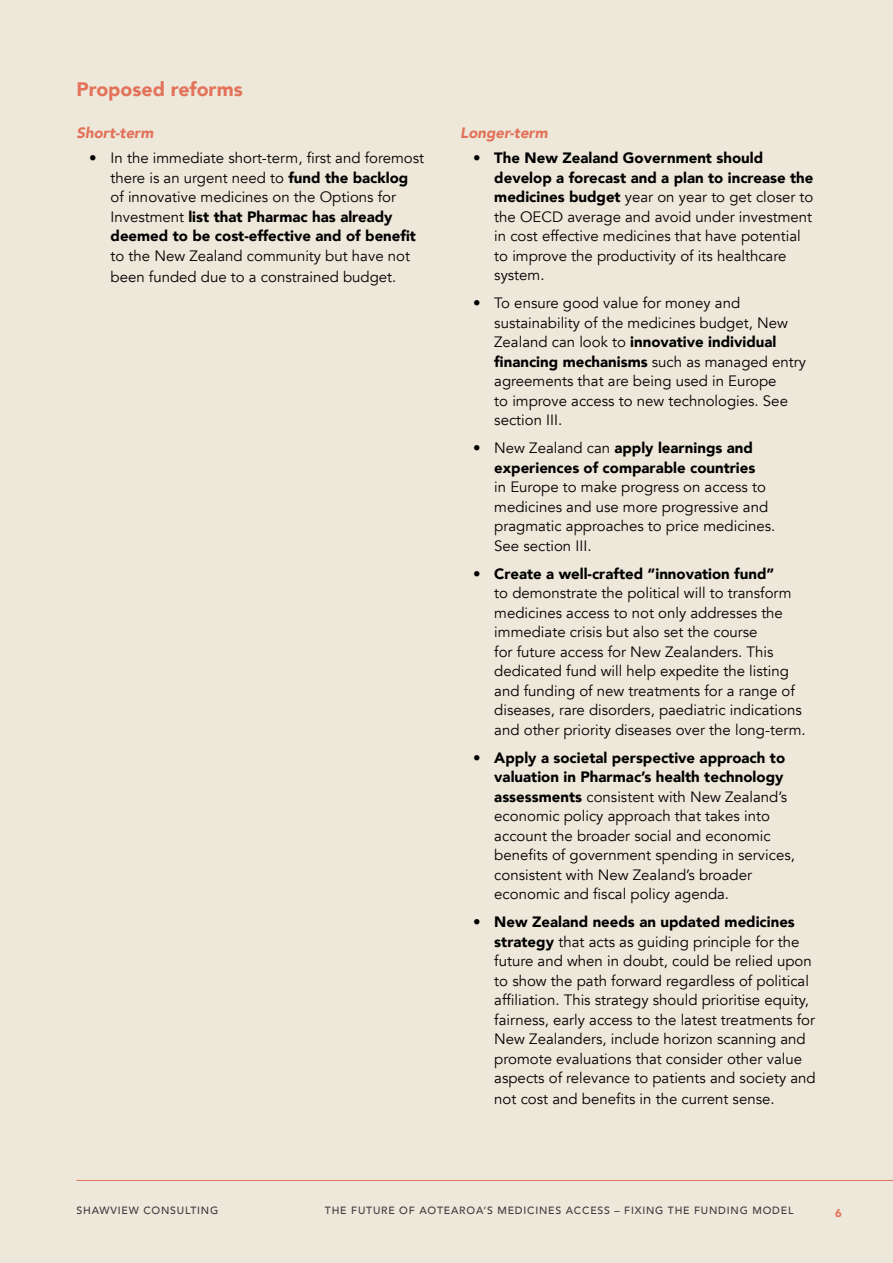
<style>
.page{position:relative;width:893px;height:1263px;background:#eee8da}
.page>*{position:absolute;margin:0;border:0;box-sizing:border-box;transform-origin:0 0}
.t1{font:900 19.5px "Avenir";color:#e27259}
.t2{font:15px/19.5px "Avenir";color:#000}
.t3{font:900 15px/19.5px "Avenir";color:#000;text-align:right}
.t4{font:italic 900 15px "Avenir";color:#e27259}
.t5{font:900 11.25px "Avenir";color:#e27259}
.t6{font:500 10.5px "Avenir";letter-spacing:.075em;color:#3c3b40}
.s1{font-weight:900}
.s2{font-weight:400}
</style>
<div class="page">
<hr style="left:77px;top:1180px;width:816px;height:1px;background:#e27259">
<h1 class="t1" style="left:77px;top:73px;width:168px">Proposed reforms</h1>
<p class="t4" style="left:77px;top:120px;width:78px">Short-term</p>
<p class="t2" style="left:111px;top:149px;width:315px;text-indent:-21px">• In the immediate short-term, first and foremost there is an urgent need to <span class="s1">fund the backlog </span>of innovative medicines on the Options for Investment <span class="s1">list that Pharmac has already deemed to be cost-effective and of benefit</span></p>
<p class="t2" style="left:111px;top:245px;width:301px;line-height:21px">to the New Zealand community but have not been funded due to a constrained budget.</p>
<p class="t4" style="left:460px;top:120px;width:89px">Longer-term</p>
<p class="t2" style="left:494px;top:149px;width:321px;text-indent:-21px"><span class="s1">• The New Zealand Government should develop a forecast and a plan to increase the medicines budget</span> year on year to get closer to the OECD average and avoid under investment in cost effective medicines that have potential to improve the productivity of its healthcare system.</p>
<p class="t2" style="left:494px;top:294px;width:313px;text-indent:-21px">• To ensure good value for money and sustainability of the medicines budget, New Zealand can look to <span class="s1">innovative individual financing mechanisms</span> such as managed entry agreements that are being used in Europe<br>to improve access to new technologies. See section III.</p>
<p class="t3" style="left:473px;top:438px;width:284px"><span class="s2">• New Zealand can</span> apply learnings and experiences of comparable countries</p>
<p class="t2" style="left:494px;top:478px;width:283px">in Europe to make progress on access to medicines and use more progressive and pragmatic approaches to price medicines.<br>See section III.</p>
<p class="t3" style="left:473px;top:563px;width:303px">• Create a well-crafted “innovation fund”</p>
<p class="t2" style="left:494px;top:584px;width:313px">to demonstrate the political will to transform medicines access to not only addresses the immediate crisis but also set the course<br>for future access for New Zealanders. This dedicated fund will help expedite the listing and funding of new treatments for a range of diseases, rare disorders, paediatric indications and other priority diseases over the long-term.</p>
<p class="t2" style="left:494px;top:748px;width:302px;text-indent:-21px"><span class="s1">• Apply a societal perspective approach to valuation in Pharmac’s health technology assessments</span> consistent with New Zealand’s economic policy approach that takes into account the broader social and economic benefits of government spending in services, consistent with New Zealand’s broader economic and fiscal policy agenda.</p>
<p class="t2" style="left:494px;top:913px;width:323px;text-indent:-21px"><span class="s1">• New Zealand needs an updated medicines strategy</span> that acts as guiding principle for the future and when in doubt, could be relied upon to show the path forward regardless of political affiliation. This strategy should prioritise equity, fairness, early access to the latest treatments for New Zealanders, include horizon scanning and promote evaluations that consider other value aspects of relevance to patients and society and</p>
<p class="t2" style="left:494px;top:1090px;width:282px">not cost and benefits in the current sense.</p>
<p class="t6" style="left:77px;top:1201px;width:143px">SHAWVIEW CONSULTING</p>
<p class="t6" style="left:325px;top:1201px;width:470px">THE FUTURE OF AOTEAROA’S MEDICINES ACCESS – FIXING THE FUNDING MODEL</p>
<p class="t5" style="left:835px;top:1203px;width:8px">6</p>
</div>
